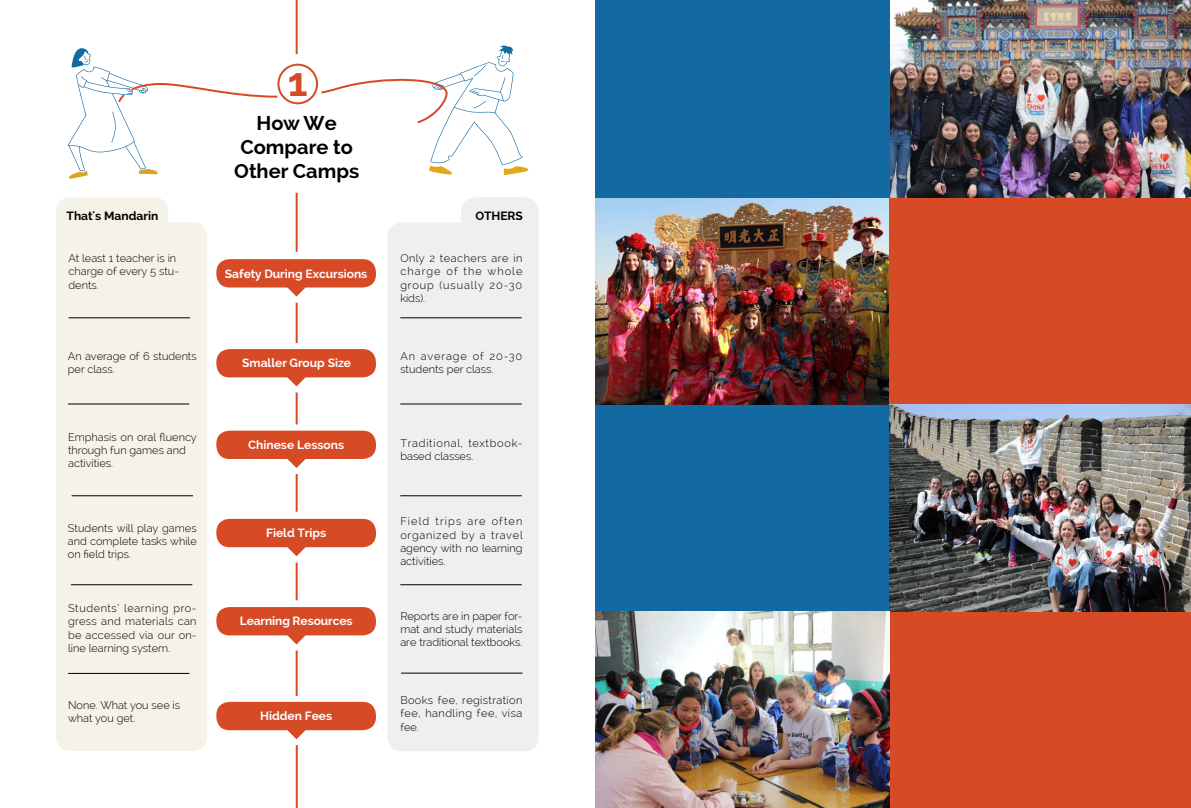
<style>
.page{position:relative;width:1191px;height:808px;background:#fff}
.page>*{position:absolute;margin:0;border:0;box-sizing:border-box;transform-origin:0 0}
.t1{font:700 40px "Raleway";color:#d64a26}
.t2{font:700 20px/24px "Raleway";color:#000;text-align:center}
.t3{font:700 12px "Raleway";color:#fff}
.t4{font:700 12px "Raleway";color:#000}
.t5{font:300 11px/13.2px "Raleway";color:#000;text-align:justify}
.t6{font:300 11px/13.2px "Raleway";letter-spacing:.065em;color:#000}
</style>
<div class="page">
<div style="left:56px;top:197px;width:112px;height:48px;background:#f5f2e8;border-radius:14px"></div>
<div style="left:461px;top:197px;width:77px;height:48px;background:#efefef;border-radius:14px"></div>
<hr style="left:296px;top:303px;width:2px;height:40px;background:#d64a26">
<hr style="left:296px;top:193px;width:2px;height:59px;background:#d64a26">
<div style="left:56px;top:222px;width:151px;height:529px;background:#f5f2e8;border-radius:14px"></div>
<div style="left:387px;top:223px;width:151px;height:528px;background:#efefef;border-radius:14px"></div>
<hr style="left:296px;top:0;width:2px;height:54px;background:#d64a26">
<div style="left:216px;top:259px;width:160px;height:28px;background:#d64a26;border-radius:13px"></div>
<svg style="left:286px;top:287px;width:20px;height:10px"></svg>
<div style="left:216px;top:349px;width:160px;height:28px;background:#d64a26;border-radius:13px"></div>
<svg style="left:286px;top:377px;width:20px;height:9px"></svg>
<div style="left:216px;top:431px;width:160px;height:28px;background:#d64a26;border-radius:13px"></div>
<svg style="left:287px;top:459px;width:19px;height:9px"></svg>
<div style="left:216px;top:519px;width:160px;height:28px;background:#d64a26;border-radius:13px"></div>
<svg style="left:286px;top:547px;width:20px;height:9px"></svg>
<div style="left:216px;top:607px;width:160px;height:28px;background:#d64a26;border-radius:13px"></div>
<svg style="left:286px;top:635px;width:20px;height:9px"></svg>
<div style="left:216px;top:702px;width:160px;height:28px;background:#d64a26;border-radius:13px"></div>
<svg style="left:286px;top:730px;width:20px;height:9px"></svg>
<hr style="left:296px;top:392px;width:2px;height:32px;background:#d64a26">
<hr style="left:296px;top:474px;width:2px;height:38px;background:#d64a26">
<hr style="left:296px;top:563px;width:2px;height:37px;background:#d64a26">
<hr style="left:296px;top:650px;width:2px;height:46px;background:#d64a26">
<hr style="left:296px;top:745px;width:2px;height:63px;background:#d64a26">
<div style="left:277px;top:64px;width:41px;height:40px;border:2px solid #d64a26;border-radius:50%"></div>
<hr style="left:69px;top:318px;width:121px;height:1px;background:#000">
<hr style="left:68px;top:404px;width:121px;height:1px;background:#000">
<hr style="left:71px;top:584px;width:121px;height:1px;background:#000">
<hr style="left:68px;top:673px;width:121px;height:1px;background:#000">
<hr style="left:401px;top:673px;width:121px;height:1px;background:#000">
<hr style="left:400px;top:584px;width:122px;height:1px;background:#000">
<hr style="left:400px;top:496px;width:122px;height:1px;background:#000">
<hr style="left:400px;top:404px;width:122px;height:1px;background:#000">
<hr style="left:400px;top:318px;width:122px;height:1px;background:#000">
<hr style="left:72px;top:496px;width:121px;height:1px;background:#000">
<svg style="left:321px;top:45px;width:207px;height:130px"></svg>
<svg style="left:68px;top:48px;width:211px;height:131px"></svg>
<img style="left:595px;top:198px;width:294px;height:207px">
<div style="left:595px;top:0;width:310px;height:198px;background:#136aa2"></div>
<div style="left:595px;top:405px;width:294px;height:206px;background:#136aa2"></div>
<img style="left:890px;top:0;width:301px;height:198px">
<div style="left:889px;top:198px;width:302px;height:207px;background:#d64a26"></div>
<div style="left:889px;top:611px;width:302px;height:197px;background:#d64a26"></div>
<img style="left:889px;top:405px;width:302px;height:206px">
<img style="left:595px;top:611px;width:294px;height:197px">
<h1 class="t1" style="left:288px;top:59px;width:21px">1</h1>
<h2 class="t2" style="left:234px;top:111px;width:126px">How We<br>Compare to<br>Other Camps</h2>
<p class="t4" style="left:67px;top:209px;width:93px">That's Mandarin</p>
<p class="t4" style="left:475px;top:209px;width:49px">OTHERS</p>
<p class="t5" style="left:69px;top:252px;width:112px;text-align:left">At least 1 teacher is in charge of every 5 stu&shy;dents.</p>
<p class="t5" style="left:400px;top:252px;width:124px">Only 2 teachers are in charge of the whole group (usually 20-30 kids).</p>
<p class="t3" style="left:225px;top:266px;width:144px">Safety During Excursions</p>
<p class="t5" style="left:68px;top:349px;width:130px">An average of 6 students per class.</p>
<p class="t5" style="left:400px;top:349px;width:124px">An average of 20-30 students per class.</p>
<p class="t3" style="left:242px;top:356px;width:110px">Smaller Group Size</p>
<p class="t5" style="left:68px;top:430px;width:130px;text-align:left">Emphasis on oral fluency through fun games and activities.</p>
<p class="t6" style="left:400px;top:437px;width:124px">Traditional, textbook&shy;based classes.</p>
<p class="t3" style="left:248px;top:438px;width:97px">Chinese Lessons</p>
<p class="t5" style="left:68px;top:521px;width:130px">Students will play games and complete tasks while on field trips.</p>
<p class="t5" style="left:400px;top:515px;width:124px">Field trips are often organized by a travel agency with no learning activities.</p>
<p class="t3" style="left:266px;top:526px;width:61px">Field Trips</p>
<p class="t5" style="left:68px;top:602px;width:130px">Students’ learning pro&shy;gress and materials can be accessed via our on&shy;line learning system.</p>
<p class="t5" style="left:400px;top:609px;width:124px">Reports are in paper for&shy;mat and study materials are traditional textbooks.</p>
<p class="t3" style="left:240px;top:614px;width:114px">Learning Resources</p>
<p class="t5" style="left:68px;top:698px;width:114px">None. What you see is what you get.</p>
<p class="t5" style="left:400px;top:694px;width:124px">Books fee, registration fee, handling fee, visa fee.</p>
<p class="t3" style="left:260px;top:709px;width:74px">Hidden Fees</p>
</div>
